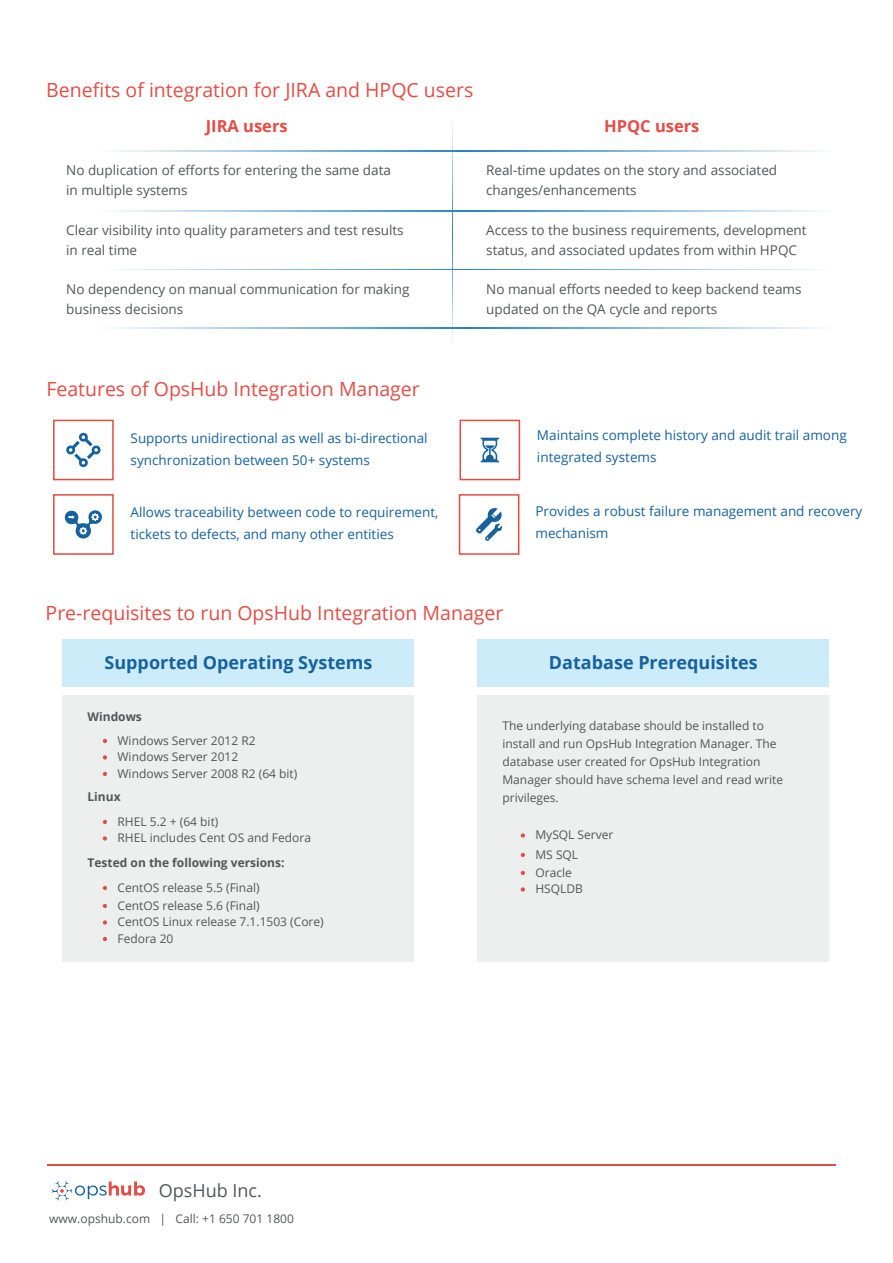
<style>
.page{position:relative;width:893px;height:1263px;background:#fff}
.page>*{position:absolute;margin:0;border:0;box-sizing:border-box;transform-origin:0 0}
.t1{font:19.5px "Open Sans";color:#e44d45}
.t2{font:700 18px "Open Sans";color:#16629f}
.t3{font:18px "Open Sans";color:#535557}
.t4{font:700 16.5px "Open Sans";color:#e54b43}
.t5{font:13.5px/19.5px "Open Sans";color:#535557}
.t6{font:13.5px/22.5px "Open Sans";color:#16629f}
.t7{font:12px/18px "Open Sans";color:#535557}
.t8{font:700 12px "Open Sans";color:#535557}
</style>
<div class="page">
<hr style="left:48px;top:1164px;width:788px;height:1px;background:#e44d45">
<svg style="left:52px;top:1181px;width:93px;height:19px"></svg>
<div style="left:63px;top:639px;width:351px;height:47px;background:#cdecfa"></div>
<div style="left:478px;top:639px;width:351px;height:47px;background:#cdecfa"></div>
<div style="left:63px;top:695px;width:351px;height:267px;background:#edefee"></div>
<div style="left:478px;top:695px;width:351px;height:267px;background:#edefee"></div>
<svg style="left:103px;top:739px;width:4px;height:4px"></svg>
<svg style="left:103px;top:755px;width:4px;height:4px"></svg>
<svg style="left:103px;top:772px;width:4px;height:4px"></svg>
<svg style="left:103px;top:820px;width:4px;height:4px"></svg>
<svg style="left:103px;top:836px;width:4px;height:4px"></svg>
<svg style="left:103px;top:886px;width:4px;height:4px"></svg>
<svg style="left:103px;top:904px;width:4px;height:4px"></svg>
<svg style="left:103px;top:920px;width:4px;height:4px"></svg>
<svg style="left:103px;top:937px;width:4px;height:4px"></svg>
<svg style="left:521px;top:833px;width:4px;height:4px"></svg>
<svg style="left:521px;top:853px;width:4px;height:4px"></svg>
<svg style="left:521px;top:871px;width:4px;height:4px"></svg>
<svg style="left:521px;top:887px;width:4px;height:4px"></svg>
<svg style="left:112px;top:151px;width:712px;height:1px"></svg>
<svg style="left:452px;top:123px;width:1px;height:218px"></svg>
<svg style="left:112px;top:211px;width:712px;height:1px"></svg>
<svg style="left:112px;top:269px;width:712px;height:1px"></svg>
<svg style="left:112px;top:328px;width:712px;height:1px"></svg>
<div style="left:53px;top:494px;width:61px;height:61px;border:2px solid #e54b43"></div>
<svg style="left:75px;top:523px;width:16px;height:16px"></svg>
<svg style="left:64px;top:510px;width:38px;height:25px"></svg>
<svg style="left:476px;top:508px;width:26px;height:33px"></svg>
<div style="left:459px;top:494px;width:60px;height:61px;border:2px solid #e54b43"></div>
<svg style="left:66px;top:433px;width:35px;height:34px"></svg>
<div style="left:53px;top:420px;width:61px;height:60px;border:2px solid #e54b43"></div>
<div style="left:460px;top:420px;width:60px;height:60px;border:2px solid #e54b43"></div>
<svg style="left:481px;top:438px;width:18px;height:24px"></svg>
<h1 class="t1" style="left:46px;top:76px;width:429px">Benefits of integration for JIRA and HPQC users</h1>
<h3 class="t4" style="left:206px;top:114px;width:83px">JIRA users</h3>
<h3 class="t4" style="left:604px;top:114px;width:97px">HPQC users</h3>
<p class="t5" style="left:486px;top:160px;width:292px">Real-time updates on the story and associated changes/enhancements</p>
<p class="t5" style="left:486px;top:220px;width:322px">Access to the business requirements, development status, and associated updates from within HPQC</p>
<p class="t5" style="left:66px;top:160px;width:326px">No duplication of efforts for entering the same data in multiple systems</p>
<p class="t5" style="left:66px;top:220px;width:339px">Clear visibility into quality parameters and test results in real time</p>
<p class="t5" style="left:66px;top:279px;width:345px">No dependency on manual communication for making business decisions</p>
<h1 class="t1" style="left:46px;top:376px;width:375px">Features of OpsHub Integration Manager</h1>
<p class="t5" style="left:486px;top:279px;width:317px">No manual efforts needed to keep backend teams updated on the QA cycle and reports</p>
<p class="t6" style="left:131px;top:426px;width:298px">Supports unidirectional as well as bi-directional synchronization between 50+ systems</p>
<p class="t6" style="left:537px;top:423px;width:311px">Maintains complete history and audit trail among integrated systems</p>
<p class="t6" style="left:131px;top:500px;width:309px">Allows traceability between code to requirement, tickets to defects, and many other entities</p>
<p class="t6" style="left:535px;top:499px;width:328px">Provides a robust failure management and recovery mechanism</p>
<h1 class="t1" style="left:46px;top:600px;width:459px">Pre-requisites to run OpsHub Integration Manager</h1>
<h2 class="t2" style="left:104px;top:649px;width:269px">Supported Operating Systems</h2>
<h2 class="t2" style="left:549px;top:649px;width:210px">Database Prerequisites</h2>
<p class="t8" style="left:88px;top:708px;width:56px">Windows</p>
<p class="t7" style="left:118px;top:732px;width:181px;line-height:16.5px">Windows Server 2012 R2<br>Windows Server 2012<br>Windows Server 2008 R2 (64 bit)</p>
<p class="t8" style="left:88px;top:788px;width:35px">Linux</p>
<p class="t7" style="left:118px;top:813px;width:195px;line-height:16.5px">RHEL 5.2 + (64 bit)<br>RHEL includes Cent OS and Fedora</p>
<p class="t8" style="left:88px;top:854px;width:198px">Tested on the following versions:</p>
<p class="t7" style="left:118px;top:878px;width:144px">CentOS release 5.5 (Final)<br>CentOS release 5.6 (Final)</p>
<p class="t7" style="left:118px;top:913px;width:208px;line-height:16.5px">CentOS Linux release 7.1.1503 (Core)<br>Fedora 20</p>
<h2 class="t3" style="left:159px;top:1178px;width:105px">OpsHub Inc.</h2>
<p class="t7" style="left:49px;top:1209px;width:246px">www.opshub.com | Call: +1 650 701 1800</p>
<p class="t7" style="left:502px;top:716px;width:282px">The underlying database should be installed to install and run OpsHub Integration Manager. The database user created for OpsHub Integration Manager should have schema level and read write privileges.</p>
<p class="t7" style="left:535px;top:825px;width:80px;line-height:19.5px">MySQL Server<br>MS SQL</p>
<p class="t7" style="left:535px;top:864px;width:49px;line-height:16.5px">Oracle<br>HSQLDB</p>
</div>
